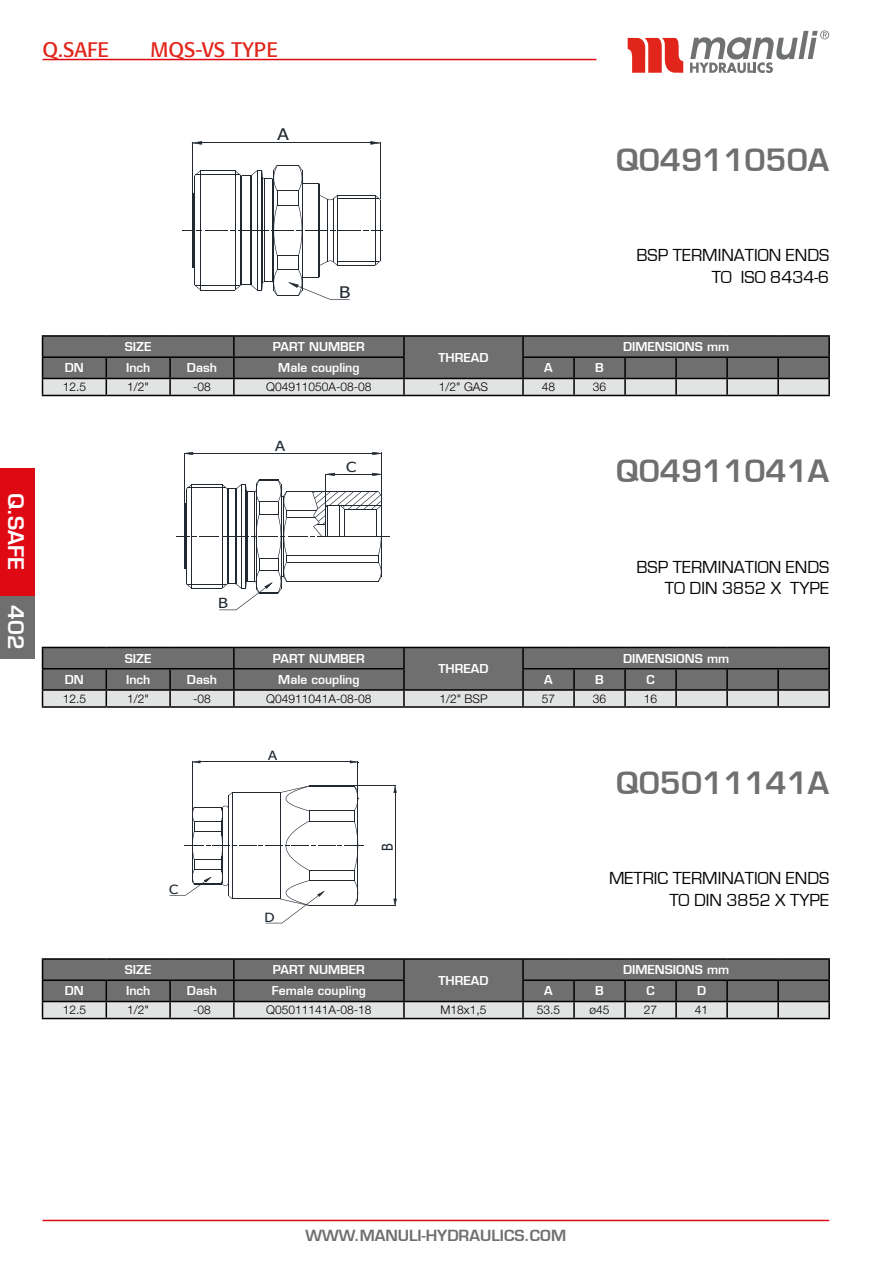
<style>
.page{position:relative;width:893px;height:1263px;background:#fff}
.page>*{position:absolute;margin:0;border:0;box-sizing:border-box;transform-origin:0 0}
.t1{font:600 30px "Eurostile";color:#706f6f}
.t2{font:21px "Formata";color:#e1251b}
.t3{font:600 21px "Eurostile";color:#fff}
.t4{font:18px/21.6px "Eurostile";color:#000;text-align:right}
.t5{font:16.05px "Tahoma";color:#212830;scale:1.18 1}
.t6{font:600 15px "Eurostile";color:#706f6f}
.t7{font:15px "Tahoma";color:#212830;scale:.86 1}
.t8{font:13.95px "Tahoma";color:#212830;scale:1.19 1}
.t9{font:12.75px "Tahoma";color:#212830;scale:1.17 1}
.t10{font:600 12px "Eurostile";color:#fff}
.t11{font:300 12px "Helvetica Neue LT Std";color:#000}
</style>
<div class="page">
<hr style="left:43px;top:1220px;width:786px;height:1px;background:#df0914">
<div style="left:0;top:595px;width:34px;height:64px;background:#706f6f"></div>
<div style="left:0;top:468px;width:34px;height:127px;background:#df0914"></div>
<svg style="left:690px;top:30px;width:139px;height:43px"></svg>
<svg style="left:628px;top:37px;width:55px;height:36px"></svg>
<hr style="left:43px;top:59px;width:553px;height:1px;background:#df0914">
<hr style="left:42px;top:335px;width:64px;height:2px;background:#000">
<hr style="left:106px;top:335px;width:64px;height:2px;background:#000">
<hr style="left:170px;top:335px;width:64px;height:2px;background:#000">
<hr style="left:234px;top:335px;width:170px;height:2px;background:#000">
<hr style="left:404px;top:335px;width:119px;height:2px;background:#000">
<hr style="left:523px;top:335px;width:51px;height:2px;background:#000">
<hr style="left:574px;top:335px;width:51px;height:2px;background:#000">
<hr style="left:625px;top:335px;width:51px;height:2px;background:#000">
<hr style="left:676px;top:335px;width:51px;height:2px;background:#000">
<hr style="left:727px;top:335px;width:51px;height:2px;background:#000">
<hr style="left:778px;top:335px;width:52px;height:2px;background:#000">
<svg style="left:42px;top:336px;width:788px;height:59px;background:#848383"></svg>
<hr style="left:42px;top:395px;width:64px;height:1px;background:#000">
<hr style="left:106px;top:395px;width:64px;height:1px;background:#000">
<hr style="left:170px;top:395px;width:64px;height:1px;background:#000">
<hr style="left:234px;top:395px;width:170px;height:1px;background:#000">
<hr style="left:404px;top:395px;width:119px;height:1px;background:#000">
<hr style="left:523px;top:395px;width:51px;height:1px;background:#000">
<hr style="left:574px;top:395px;width:51px;height:1px;background:#000">
<hr style="left:625px;top:395px;width:51px;height:1px;background:#000">
<hr style="left:676px;top:395px;width:51px;height:1px;background:#000">
<hr style="left:727px;top:395px;width:51px;height:1px;background:#000">
<hr style="left:778px;top:395px;width:52px;height:1px;background:#000">
<hr style="left:380px;top:142px;width:1px;height:57px;background:#212830">
<hr style="left:192px;top:142px;width:1px;height:51px;background:#212830">
<hr style="left:202px;top:143px;width:169px;height:1px;background:#212830">
<svg style="left:370px;top:141px;width:10px;height:4px"></svg>
<svg style="left:193px;top:141px;width:9px;height:4px"></svg>
<svg style="left:183px;top:165px;width:200px;height:135px"></svg>
<svg style="left:42px;top:647px;width:788px;height:59px;background:#838383"></svg>
<hr style="left:42px;top:706px;width:64px;height:2px;background:#000">
<hr style="left:106px;top:706px;width:64px;height:2px;background:#000">
<hr style="left:170px;top:706px;width:64px;height:2px;background:#000">
<hr style="left:234px;top:706px;width:170px;height:2px;background:#000">
<hr style="left:404px;top:706px;width:119px;height:2px;background:#000">
<hr style="left:523px;top:706px;width:51px;height:2px;background:#000">
<hr style="left:574px;top:706px;width:51px;height:2px;background:#000">
<hr style="left:625px;top:706px;width:51px;height:2px;background:#000">
<hr style="left:676px;top:706px;width:51px;height:2px;background:#000">
<hr style="left:727px;top:706px;width:51px;height:2px;background:#000">
<hr style="left:778px;top:706px;width:52px;height:2px;background:#000">
<svg style="left:176px;top:451px;width:214px;height:160px"></svg>
<hr style="left:42px;top:958px;width:64px;height:2px;background:#000">
<hr style="left:106px;top:958px;width:64px;height:2px;background:#000">
<hr style="left:170px;top:958px;width:64px;height:2px;background:#000">
<hr style="left:234px;top:958px;width:170px;height:2px;background:#000">
<hr style="left:404px;top:958px;width:119px;height:2px;background:#000">
<hr style="left:523px;top:958px;width:51px;height:2px;background:#000">
<hr style="left:574px;top:958px;width:51px;height:2px;background:#000">
<hr style="left:625px;top:958px;width:51px;height:2px;background:#000">
<hr style="left:676px;top:958px;width:51px;height:2px;background:#000">
<hr style="left:727px;top:958px;width:51px;height:2px;background:#000">
<hr style="left:778px;top:958px;width:52px;height:2px;background:#000">
<svg style="left:42px;top:959px;width:788px;height:59px;background:#848383"></svg>
<hr style="left:42px;top:1018px;width:64px;height:1px;background:#000">
<hr style="left:106px;top:1018px;width:64px;height:1px;background:#000">
<hr style="left:170px;top:1018px;width:64px;height:1px;background:#000">
<hr style="left:234px;top:1018px;width:170px;height:1px;background:#000">
<hr style="left:404px;top:1018px;width:119px;height:1px;background:#000">
<hr style="left:523px;top:1018px;width:51px;height:1px;background:#000">
<hr style="left:574px;top:1018px;width:51px;height:1px;background:#000">
<hr style="left:625px;top:1018px;width:51px;height:1px;background:#000">
<hr style="left:676px;top:1018px;width:51px;height:1px;background:#000">
<hr style="left:727px;top:1018px;width:51px;height:1px;background:#000">
<hr style="left:778px;top:1018px;width:52px;height:1px;background:#000">
<svg style="left:169px;top:760px;width:228px;height:164px"></svg>
<h2 class="t2" style="left:43px;top:36px;width:68px">Q.SAFE</h2>
<h2 class="t2" style="left:151px;top:36px;width:129px">MQS-VS TYPE</h2>
<h3 class="t5" style="left:278px;top:124px;width:11px">A</h3>
<h1 class="t1" style="left:616px;top:141px;width:215px">Q04911050A</h1>
<h2 class="t3" style="left:29px;top:493px;width:79px;rotate:90deg">Q.SAFE</h2>
<h2 class="t3" style="left:29px;top:605px;width:46px;rotate:90deg">402</h2>
<h3 class="t5" style="left:339px;top:281px;width:11px">B</h3>
<p class="t10" style="left:125px;top:339px;width:28px">SIZE</p>
<p class="t10" style="left:273px;top:339px;width:93px">PART NUMBER</p>
<p class="t10" style="left:439px;top:350px;width:51px">THREAD</p>
<p class="t10" style="left:65px;top:360px;width:20px">DN</p>
<p class="t10" style="left:126px;top:360px;width:26px">Inch</p>
<p class="t10" style="left:187px;top:360px;width:31px">Dash</p>
<p class="t10" style="left:278px;top:360px;width:83px">Male coupling</p>
<p class="t10" style="left:544px;top:360px;width:10px">A</p>
<p class="t10" style="left:595px;top:360px;width:10px">B</p>
<p class="t11" style="left:63px;top:380px;width:25px">12.5</p>
<p class="t11" style="left:127px;top:380px;width:23px">1/2"</p>
<p class="t11" style="left:193px;top:380px;width:19px">-08</p>
<p class="t11" style="left:266px;top:380px;width:107px">Q04911050A-08-08</p>
<p class="t11" style="left:439px;top:380px;width:51px">1/2" GAS</p>
<p class="t11" style="left:542px;top:380px;width:15px">48</p>
<p class="t11" style="left:593px;top:380px;width:15px">36</p>
<h3 class="t4" style="left:636px;top:245px;width:194px">BSP TERMINATION ENDS<br>TO ISO 8434-6</h3>
<p class="t10" style="left:623px;top:339px;width:108px">DIMENSIONS mm</p>
<p class="t8" style="left:275px;top:437px;width:10px">A</p>
<p class="t8" style="left:346px;top:457px;width:10px">C</p>
<h1 class="t1" style="left:616px;top:452px;width:215px">Q04911041A</h1>
<p class="t8" style="left:218px;top:594px;width:10px">B</p>
<h3 class="t4" style="left:636px;top:556px;width:194px">BSP TERMINATION ENDS<br>TO DIN 3852 X TYPE</h3>
<p class="t10" style="left:125px;top:651px;width:28px">SIZE</p>
<p class="t10" style="left:273px;top:651px;width:93px">PART NUMBER</p>
<p class="t10" style="left:623px;top:651px;width:108px">DIMENSIONS mm</p>
<p class="t10" style="left:439px;top:661px;width:51px">THREAD</p>
<p class="t10" style="left:65px;top:672px;width:20px">DN</p>
<p class="t10" style="left:126px;top:672px;width:26px">Inch</p>
<p class="t10" style="left:187px;top:672px;width:31px">Dash</p>
<p class="t10" style="left:278px;top:672px;width:83px">Male coupling</p>
<p class="t10" style="left:544px;top:672px;width:10px">A</p>
<p class="t10" style="left:595px;top:672px;width:10px">B</p>
<p class="t10" style="left:646px;top:672px;width:10px">C</p>
<p class="t11" style="left:63px;top:691px;width:25px">12.5</p>
<p class="t11" style="left:127px;top:691px;width:23px">1/2"</p>
<p class="t11" style="left:193px;top:691px;width:19px">-08</p>
<p class="t11" style="left:266px;top:691px;width:107px">Q04911041A-08-08</p>
<p class="t11" style="left:439px;top:691px;width:50px">1/2" BSP</p>
<p class="t11" style="left:542px;top:691px;width:15px">57</p>
<p class="t11" style="left:593px;top:691px;width:15px">36</p>
<p class="t11" style="left:644px;top:691px;width:15px">16</p>
<p class="t9" style="left:169px;top:880px;width:9px">C</p>
<p class="t9" style="left:268px;top:747px;width:9px">A</p>
<p class="t9" style="left:264px;top:908px;width:10px">D</p>
<p class="t7" style="left:377px;top:851px;width:10px;rotate:-90deg">B</p>
<h1 class="t1" style="left:616px;top:764px;width:215px">Q05011141A</h1>
<h3 class="t4" style="left:609px;top:868px;width:222px">METRIC TERMINATION ENDS<br>TO DIN 3852 X TYPE</h3>
<p class="t10" style="left:125px;top:962px;width:28px">SIZE</p>
<p class="t10" style="left:273px;top:962px;width:93px">PART NUMBER</p>
<p class="t10" style="left:623px;top:962px;width:108px">DIMENSIONS mm</p>
<p class="t10" style="left:439px;top:973px;width:51px">THREAD</p>
<p class="t10" style="left:65px;top:983px;width:20px">DN</p>
<p class="t10" style="left:126px;top:983px;width:26px">Inch</p>
<p class="t10" style="left:187px;top:983px;width:31px">Dash</p>
<p class="t10" style="left:272px;top:983px;width:96px">Female coupling</p>
<p class="t10" style="left:544px;top:983px;width:10px">A</p>
<p class="t10" style="left:595px;top:983px;width:10px">B</p>
<p class="t10" style="left:646px;top:983px;width:10px">C</p>
<p class="t10" style="left:697px;top:983px;width:11px">D</p>
<p class="t11" style="left:63px;top:1003px;width:25px">12.5</p>
<p class="t11" style="left:127px;top:1003px;width:23px">1/2"</p>
<p class="t11" style="left:193px;top:1003px;width:19px">-08</p>
<p class="t11" style="left:266px;top:1003px;width:107px">Q05011141A-08-18</p>
<p class="t11" style="left:441px;top:1003px;width:47px">M18x1,5</p>
<p class="t11" style="left:537px;top:1003px;width:25px">53.5</p>
<p class="t11" style="left:590px;top:1003px;width:22px">ø45</p>
<p class="t11" style="left:644px;top:1003px;width:15px">27</p>
<p class="t11" style="left:695px;top:1003px;width:15px">41</p>
<p class="t6" style="left:306px;top:1226px;width:262px">WWW.MANULI-HYDRAULICS.COM</p>
</div>
